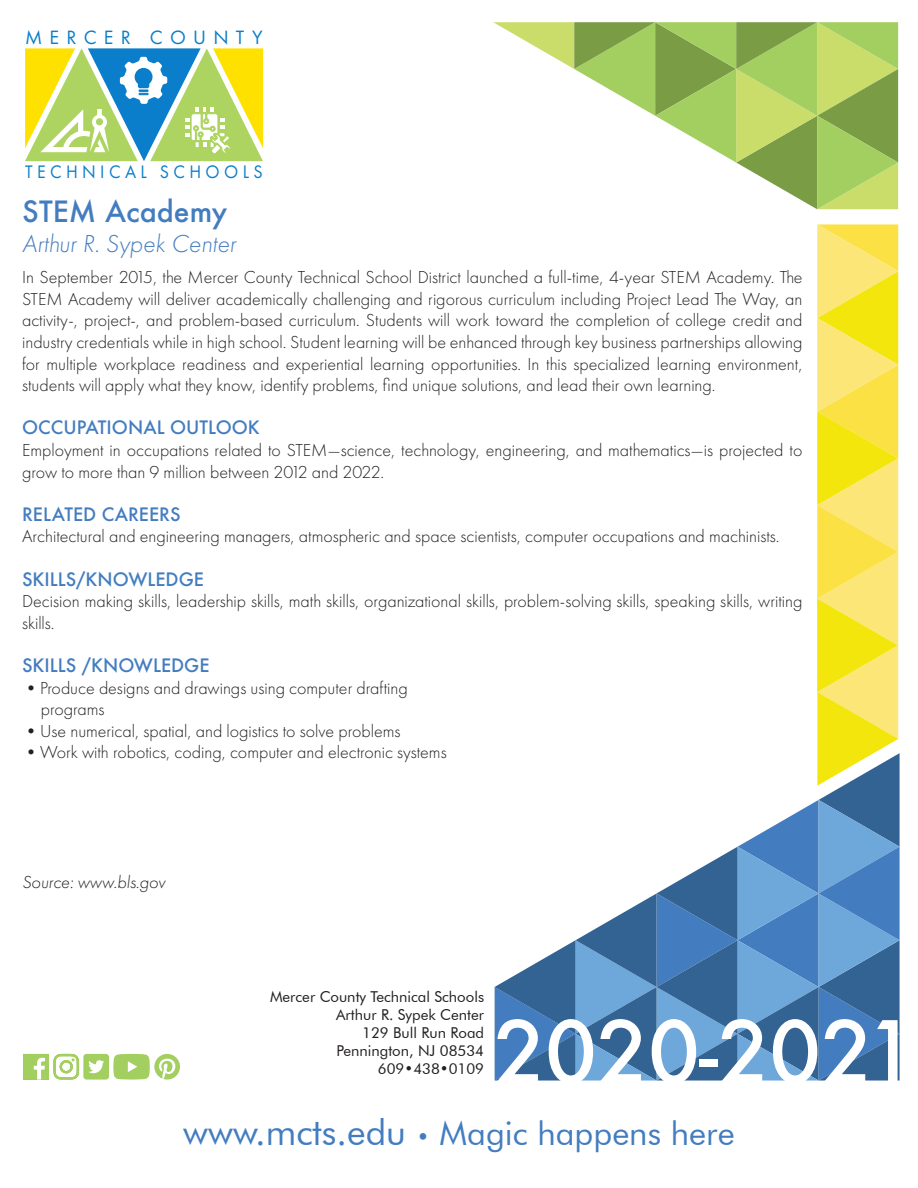
<style>
.page{position:relative;width:918px;height:1188px;background:#fff}
.page>*{position:absolute;margin:0;border:0;box-sizing:border-box;transform-origin:0 0}
.t1{font:500 83.55px "Futura";color:#fff}
.t2{font:33px "Futura BT";color:#437dc0}
.t3{font:500 28.5px "Futura";color:#437dc0}
.t4{font:italic 300 25.5px "Futura PT";color:#437dc0}
.t5{font:19.95px "Futura PT";letter-spacing:.36em;color:#0a7eca}
.t6{font:18.75px "Futura PT";letter-spacing:.245em;color:#0a7eca;scale:.95 1}
.t7{font:300 18px/21.6px "Futura PT";color:#231f20}
.t8{font:italic 300 18px "Futura PT";color:#231f20}
.t9{font:500 18px "Futura";color:#437dc0}
.t10{font:15px/18px "Futura BT";color:#231f20;text-align:right}
.s1{font-family:"Futura";font-weight:500;color:#437dc0}
.s2{font-size:36px}
.s3{font-size:22.5px}
</style>
<div class="page">
<svg style="left:495px;top:224px;width:405px;height:857px"></svg>
<svg style="left:493px;top:22px;width:405px;height:187px"></svg>
<svg style="left:23px;top:1054px;width:56px;height:26px"></svg>
<div style="left:83px;top:1054px;width:26px;height:26px;background:#a2cf60;border-radius:3px"></div>
<svg style="left:88px;top:1060px;width:16px;height:13px"></svg>
<svg style="left:113px;top:1054px;width:67px;height:26px"></svg>
<svg style="left:25px;top:48px;width:238px;height:113px"></svg>
<p class="t5" style="left:25px;top:26px;width:239px">MERCER COUNTY</p>
<p class="t6" style="left:25px;top:161px;width:252px">TECHNICAL SCHOOLS</p>
<p class="t3" style="left:22px;top:192px;width:207px">STEM Academy</p>
<p class="t4" style="left:22px;top:229px;width:216px">Arthur R. Sypek Center</p>
<p class="t7" style="left:22px;top:267px;width:782px;text-align:justify">In September 2015, the Mercer County Technical School District launched a full-time, 4-year STEM Academy. The STEM Academy will deliver academically challenging and rigorous curriculum including Project Lead The Way, an activity-, project-, and problem-based curriculum. Students will work toward the completion of college credit and industry credentials while in high school. Student learning will be enhanced through key business partnerships allowing for multiple workplace readiness and experiential learning opportunities. In this specialized learning environment, students will apply what they know, identify problems, find unique solutions, and lead their own learning.</p>
<p class="t7" style="left:22px;top:418px;width:782px"><span class="s1">OCCUPATIONAL OUTLOOK<br></span>Employment in occupations related to STEM—science, technology, engineering, and mathematics—is projected to grow to more than 9 million between 2012 and 2022.</p>
<p class="t7" style="left:22px;top:504px;width:759px"><span class="s1">RELATED CAREERS<br></span>Architectural and engineering managers, atmospheric and space scientists, computer occupations and machinists.</p>
<p class="t7" style="left:22px;top:569px;width:782px"><span class="s1">SKILLS/KNOWLEDGE<br></span>Decision making skills, leadership skills, math skills, organizational skills, problem-solving skills, speaking skills, writing skills.</p>
<p class="t9" style="left:22px;top:653px;width:189px">SKILLS /KNOWLEDGE</p>
<p class="t7" style="left:41px;top:677px;width:369px;text-indent:-19px">•Produce designs and drawings using computer drafting programs</p>
<p class="t7" style="left:22px;top:720px;width:380px">•Use numerical, spatial, and logistics to solve problems</p>
<p class="t7" style="left:22px;top:742px;width:426px">•Work with robotics, coding, computer and electronic systems</p>
<p class="t8" style="left:22px;top:872px;width:145px">Source: www.bls.gov</p>
<p class="t10" style="left:270px;top:987px;width:216px">Mercer County Technical Schools<br>Arthur R. Sypek Center<br>129 Bull Run Road<br>Pennington, NJ 08534<br>609•438•0109</p>
<p class="t1" style="left:494px;top:995px;width:425px">2020-2021</p>
<p class="t2" style="left:183px;top:1113px;width:553px"><span class="s2">www.mcts.edu</span> <span class="s3">•</span> Magic happens here</p>
</div>
